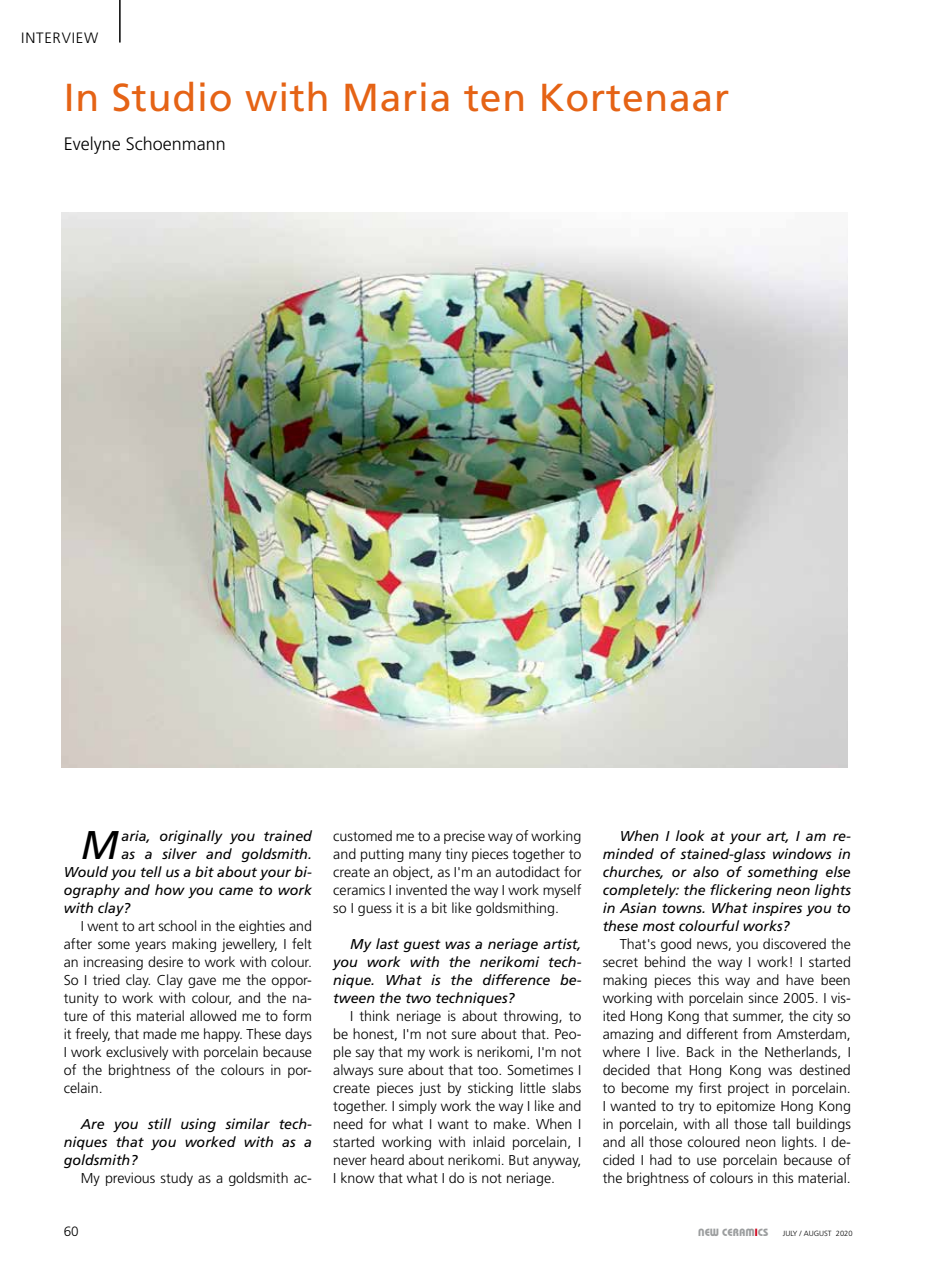
<style>
.page{position:relative;width:936px;height:1276px;background:#fff}
.page>*{position:absolute;margin:0;border:0;box-sizing:border-box;transform-origin:0 0}
.t1{font:italic 40.05px "Frutiger";color:#000}
.t2{font:39px "Frutiger";letter-spacing:.02em;color:#e56315}
.t3{font:300 18px "Frutiger";color:#000}
.t4{font:300 15px "Frutiger";letter-spacing:.05em;color:#000}
.t5{font:300 14.25px/18px "Frutiger";color:#000;text-align:justify}
.t6{font:italic 14.25px/18px "Frutiger";color:#000;text-align:justify}
.t7{font:300 13.5px "Frutiger";color:#000}
.t8{font:10.5px "Keramik";color:#9c9e9f}
.t9{font:300 7.5px "Frutiger";color:#000}
.s1{color:#ce0019}
</style>
<div class="page">
<hr style="left:119px;top:0;width:2px;height:43px;background:#000">
<img style="left:62px;top:213px;width:785px;height:554px">
<p class="t4" style="left:21px;top:29px;width:78px">interview</p>
<h2 class="t2" style="left:64px;top:75px;width:667px">In Studio with Maria ten Kortenaar</h2>
<p class="t3" style="left:64px;top:134px;width:164px">Evelyne Schoenmann</p>
<h1 class="t1" style="left:81px;top:821px;width:39px">M</h1>
<p class="t6" style="left:121px;top:827px;width:192px">aria, originally you trained</p>
<p class="t6" style="left:121px;top:845px;width:192px">as a silver and goldsmith.</p>
<p class="t6" style="left:64px;top:863px;width:250px">Would you tell us a bit about your bi-</p>
<p class="t6" style="left:64px;top:881px;width:250px">ography and how you came to work</p>
<p class="t6" style="left:64px;top:899px;width:68px">with clay?</p>
<p class="t5" style="left:64px;top:917px;width:250px;text-indent:17px">I went to art school in the eighties and after some years making jewellery, I felt an increasing desire to work with colour.<br>So I tried clay. Clay gave me the oppor&shy;tunity to work with colour, and the na&shy;ture of this material allowed me to form it freely, that made me happy. These days I work exclusively with porcelain because of the brightness of the colours in por&shy;celain.</p>
<p class="t6" style="left:64px;top:1115px;width:250px;text-indent:17px">Are you still using similar tech&shy;niques that you worked with as a goldsmith?</p>
<p class="t5" style="left:81px;top:1169px;width:232px">My previous study as a goldsmith ac-</p>
<p class="t5" style="left:333px;top:827px;width:250px">customed me to a precise way of working and putting many tiny pieces together to create an object, as I'm an autodidact for ceramics I invented the way I work myself so I guess it is a bit like goldsmithing.</p>
<p class="t6" style="left:333px;top:935px;width:250px;text-indent:17px">My last guest was a neriage artist, you work with the nerikomi tech&shy;nique. What is the difference be&shy;tween the two techniques?</p>
<p class="t5" style="left:333px;top:1007px;width:250px;text-indent:17px">I think neriage is about throwing, to be honest, I'm not sure about that. Peo&shy;ple say that my work is nerikomi, I'm not always sure about that too. Sometimes I create pieces just by sticking little slabs together. I simply work the way I like and need for what I want to make. When I started working with inlaid porcelain, I never heard about nerikomi. But anyway, I know that what I do is not neriage.</p>
<p class="t6" style="left:602px;top:827px;width:250px;text-indent:17px">When I look at your art, I am re&shy;minded of stained-glass windows in churches, or also of something else completely: the flickering neon lights in Asian towns. What inspires you to these most colourful works?</p>
<p class="t5" style="left:602px;top:935px;width:250px;text-indent:17px">That's good news, you discovered the secret behind the way I work! I started making pieces this way and have been working with porcelain since 2005. I vis&shy;ited Hong Kong that summer, the city so amazing and different from Amsterdam, where I live. Back in the Netherlands, I decided that Hong Kong was destined to become my first project in porcelain.<br>I wanted to try to epitomize Hong Kong in porcelain, with all those tall buildings and all those coloured neon lights. I de&shy;cided I had to use porcelain because of the brightness of colours in this material.</p>
<p class="t7" style="left:64px;top:1223px;width:17px">60</p>
<p class="t8" style="left:698px;top:1225px;width:72px">NEW CERAM<span class="s1">I</span>CS</p>
<p class="t9" style="left:782px;top:1229px;width:71px">JULY / AUGUST 2020</p>
</div>
